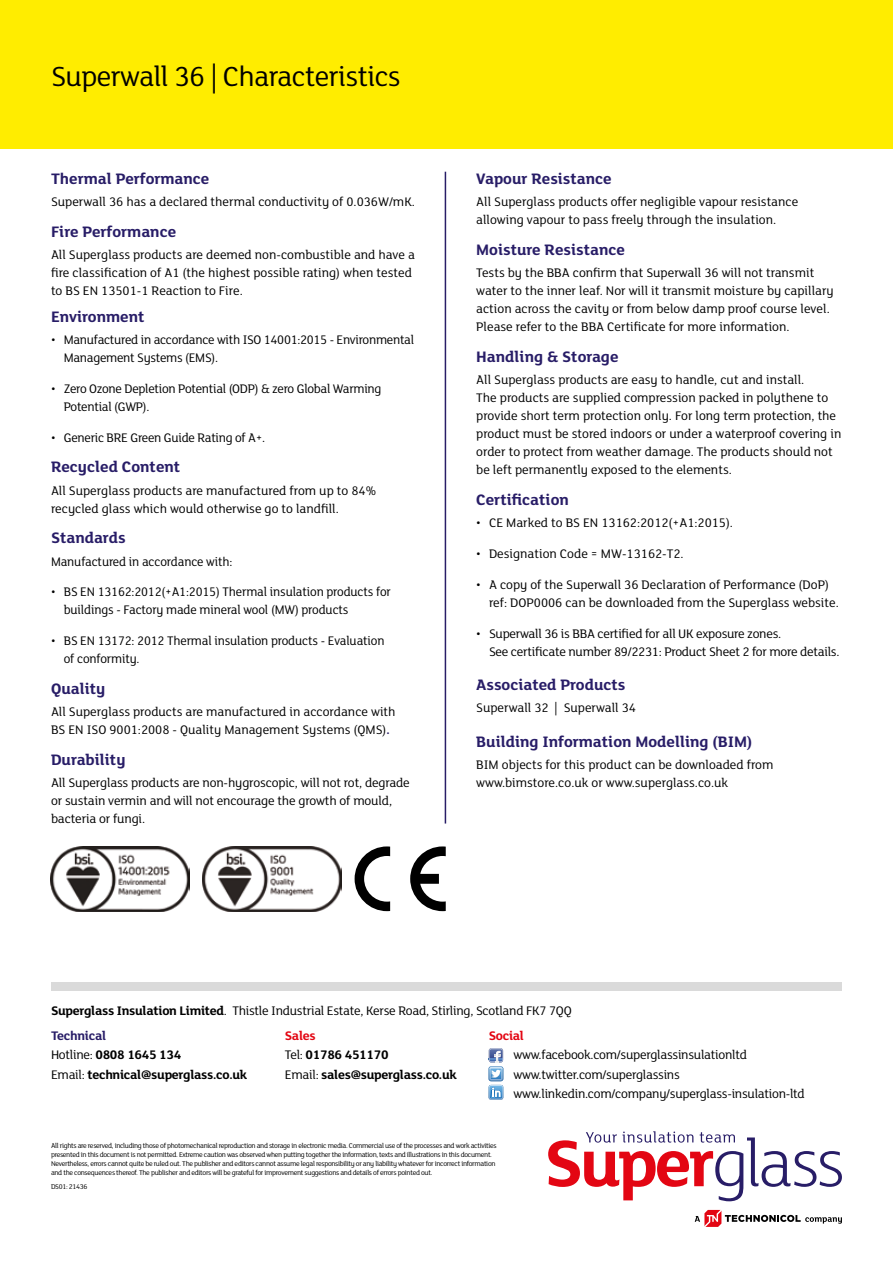
<style>
.page{position:relative;width:893px;height:1263px;background:#fff}
.page>*{position:absolute;margin:0;border:0;box-sizing:border-box;transform-origin:0 0}
.t1{font:30px "FS Lola";letter-spacing:-.02em;color:#000}
.t2{font:700 16.5px "FS Lola";color:#281d67}
.t3{font:13.5px/18px "FS Lola";color:#000}
.t4{font:13.5px/18px "FS Lola";letter-spacing:-.02em;color:#000}
.t5{font:700 13.5px/19.5px "FS Lola";letter-spacing:-.02em;color:#000}
.t6{font:700 13.5px "FS Lola";letter-spacing:-.02em;color:#e30613}
.t7{font:7.5px/9px "FS Lola";letter-spacing:-.04em;color:#000}
.s1{font-weight:700;color:#281d67}
.s2{font-weight:700}
.s3{font-weight:400}
.s4{color:#e30613}
</style>
<div class="page">
<div style="left:0;top:0;width:893px;height:149px;background:#ffed00"></div>
<hr style="left:445px;top:172px;width:1px;height:651px;background:#281d67">
<img style="left:50px;top:846px;width:140px;height:65px">
<img style="left:202px;top:846px;width:140px;height:65px">
<div style="left:51px;top:982px;width:791px;height:9px;background:#dadada"></div>
<svg style="left:488px;top:1048px;width:16px;height:52px"></svg>
<svg style="left:548px;top:1131px;width:294px;height:70px"></svg>
<svg style="left:695px;top:1210px;width:147px;height:17px"></svg>
<svg style="left:355px;top:846px;width:35px;height:65px"></svg>
<svg style="left:410px;top:846px;width:36px;height:65px"></svg>
<h1 class="t1" style="left:51px;top:56px;width:351px">Superwall 36 | Characteristics</h1>
<p class="t2" style="left:51px;top:167px;width:160px">Thermal Performance</p>
<p class="t3" style="left:51px;top:192px;width:365px">Superwall 36 has a declared thermal conductivity of 0.036W/mK.</p>
<p class="t2" style="left:51px;top:220px;width:127px">Fire Performance</p>
<p class="t3" style="left:51px;top:245px;width:366px">All Superglass products are deemed non-combustible and have a fire classification of A1 (the highest possible rating) when tested to BS EN 13501-1 Reaction to Fire.</p>
<p class="t2" style="left:51px;top:305px;width:95px">Environment</p>
<p class="t4" style="left:64px;top:330px;width:352px;text-indent:-13px">• Manufactured in accordance with ISO 14001:2015 - Environmental<br>Management Systems (EMS).</p>
<p class="t4" style="left:64px;top:379px;width:319px;text-indent:-13px">• Zero Ozone Depletion Potential (ODP) &amp; zero Global Warming<br>Potential (GWP).</p>
<p class="t4" style="left:51px;top:428px;width:216px">• Generic BRE Green Guide Rating of A+.</p>
<p class="t2" style="left:51px;top:456px;width:131px">Recycled Content</p>
<p class="t3" style="left:51px;top:481px;width:327px">All Superglass products are manufactured from up to 84% recycled glass which would otherwise go to landfill.</p>
<p class="t2" style="left:51px;top:527px;width:76px">Standards</p>
<p class="t3" style="left:51px;top:552px;width:183px">Manufactured in accordance with:</p>
<p class="t3" style="left:64px;top:582px;width:329px;text-indent:-13px">• BS EN 13162:2012(+A1:2015) Thermal insulation products for buildings - Factory made mineral wool (MW) products</p>
<p class="t3" style="left:64px;top:631px;width:322px;text-indent:-13px">• BS EN 13172: 2012 Thermal insulation products - Evaluation of conformity.</p>
<p class="t2" style="left:51px;top:677px;width:56px">Quality</p>
<p class="t3" style="left:51px;top:702px;width:346px">All Superglass products are manufactured in accordance with<br>BS EN ISO 9001:2008 - Quality Management Systems (QMS)<span class="s1">.</span></p>
<p class="t2" style="left:51px;top:748px;width:76px">Durability</p>
<p class="t3" style="left:51px;top:773px;width:360px">All Superglass products are non-hygroscopic, will not rot, degrade or sustain vermin and will not encourage the growth of mould, bacteria or fungi.</p>
<p class="t2" style="left:476px;top:167px;width:137px">Vapour Resistance</p>
<p class="t3" style="left:476px;top:192px;width:324px">All Superglass products offer negligible vapour resistance allowing vapour to pass freely through the insulation.</p>
<p class="t2" style="left:476px;top:238px;width:150px">Moisture Resistance</p>
<p class="t3" style="left:476px;top:263px;width:359px">Tests by the BBA confirm that Superwall 36 will not transmit water to the inner leaf. Nor will it transmit moisture by capillary action across the cavity or from below damp proof course level.<br>Please refer to the BBA Certificate for more information.</p>
<p class="t2" style="left:476px;top:345px;width:144px">Handling &amp; Storage</p>
<p class="t3" style="left:476px;top:370px;width:367px">All Superglass products are easy to handle, cut and install.<br>The products are supplied compression packed in polythene to provide short term protection only. For long term protection, the product must be stored indoors or under a waterproof covering in order to protect from weather damage. The products should not be left permanently exposed to the elements.</p>
<p class="t2" style="left:476px;top:488px;width:94px">Certification</p>
<p class="t3" style="left:476px;top:513px;width:258px">• CE Marked to BS EN 13162:2012(+A1:2015).</p>
<p class="t3" style="left:476px;top:544px;width:209px">• Designation Code = MW-13162-T2.</p>
<p class="t3" style="left:489px;top:575px;width:351px;text-indent:-13px">• A copy of the Superwall 36 Declaration of Performance (DoP) ref: DOP0006 can be downloaded from the Superglass website.</p>
<p class="t4" style="left:489px;top:624px;width:352px;text-indent:-13px">• Superwall 36 is BBA certified for all UK exposure zones.<br>See certificate number 89/2231: Product Sheet 2 for more details.</p>
<p class="t2" style="left:476px;top:673px;width:151px">Associated Products</p>
<p class="t3" style="left:476px;top:698px;width:161px">Superwall 32 | Superwall 34</p>
<p class="t2" style="left:476px;top:730px;width:277px">Building Information Modelling (BIM)</p>
<p class="t3" style="left:476px;top:755px;width:299px">BIM objects for this product can be downloaded from www.bimstore.co.uk or www.superglass.co.uk</p>
<p class="t4" style="left:51px;top:997px;width:522px;line-height:25.3px"><span class="s2">Superglass Insulation Limited</span>. Thistle Industrial Estate, Kerse Road, Stirling, Scotland FK7 7QQ<br><span class="s1">Technical</span></p>
<p class="t5" style="left:51px;top:1044px;width:198px"><span class="s3">Hotline:</span> 0808 1645 134<br><span class="s3">Email:</span> technical@superglass.co.uk</p>
<p class="t5" style="left:285px;top:1025px;width:173px"><span class="s4">Sales<br></span><span class="s3">Tel:</span> 01786 451170<br><span class="s3">Email:</span> sales@superglass.co.uk</p>
<p class="t6" style="left:489px;top:1026px;width:37px">Social</p>
<p class="t4" style="left:514px;top:1045px;width:293px;line-height:19.5px">www.facebook.com/superglassinsulationltd www.twitter.com/superglassins www.linkedin.com/company/superglass-insulation-ltd</p>
<p class="t7" style="left:51px;top:1141px;width:447px">All rights are reserved, including those of photomechanical reproduction and storage in electronic media. Commercial use of the processes and work activities presented in this document is not permitted. Extreme caution was observed when putting together the information, texts and illustrations in this document.<br>Nevertheless, errors cannot quite be ruled out. The publisher and editors cannot assume legal responsibility or any liability whatever for incorrect information and the consequences thereof. The publisher and editors will be grateful for improvement suggestions and details of errors pointed out.</p>
<p class="t7" style="left:51px;top:1181px;width:38px">DS01: 21436</p>
</div>
